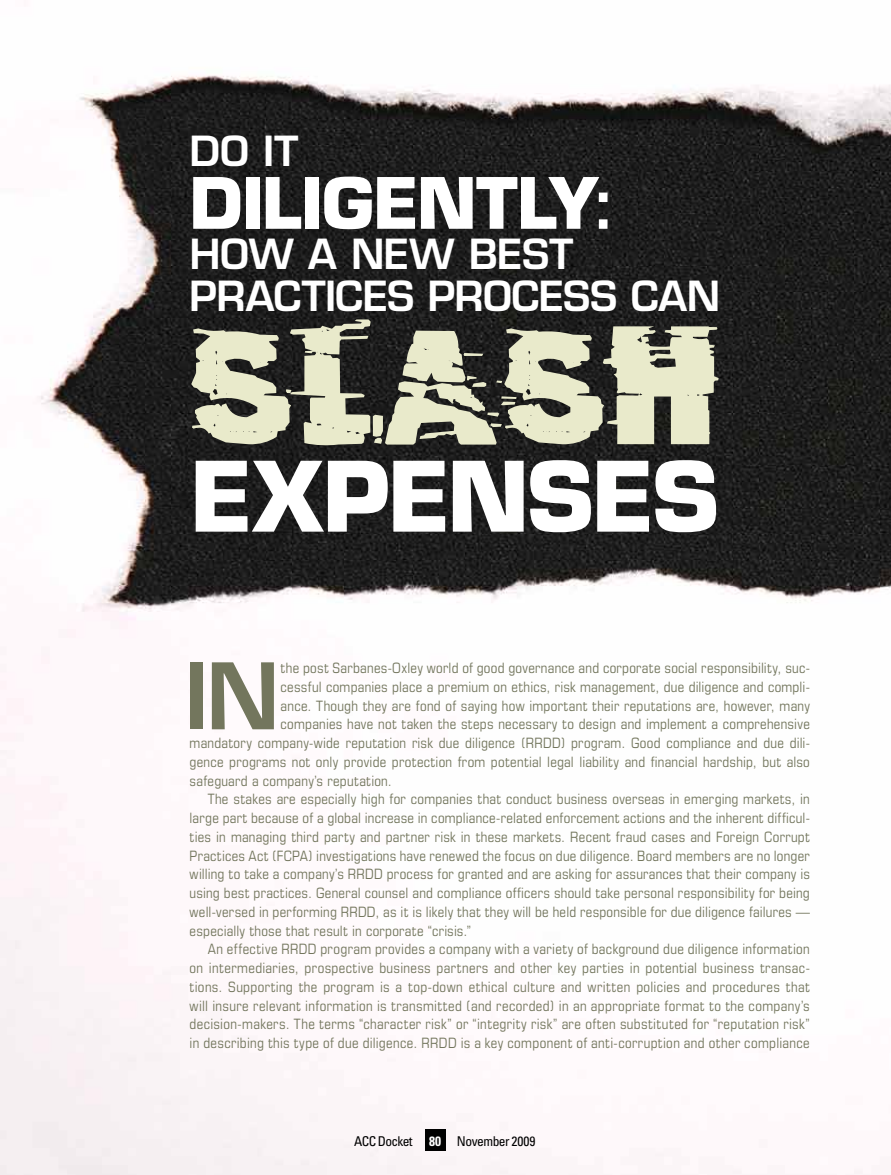
<style>
.page{position:relative;width:891px;height:1175px;background:#fff}
.page>*{position:absolute;margin:0;border:0;box-sizing:border-box;transform-origin:0 0}
.t1{font:700 94.5px "Eurostile";letter-spacing:-.03em;color:#fff}
.t2{font:600 89.25px "Eurostile";color:#73765d}
.t3{font:700 69px "Eurostile";letter-spacing:-.025em;color:#fff}
.t4{font:600 40.5px/42px "Eurostile";letter-spacing:-.015em;color:#fff}
.t5{font:condensed 14.25px "Eurostile";letter-spacing:.02em;color:#73765d}
.t6{font:condensed 13.5px "Univers";letter-spacing:-.04em;color:#000}
.s1{font-weight:600}
.s2{font-weight:700;color:#fff}
</style>
<div class="page">
<img style="left:0;top:75px;width:891px;height:1099px">
<svg style="left:191px;top:319px;width:528px;height:127px;background:#8d8d7c"></svg>
<div style="left:425px;top:1129px;width:21px;height:21px;background:#000"></div>
<h3 class="t4" style="left:190px;top:129px;width:110px">DO IT</h3>
<h3 class="t3" style="left:190px;top:161px;width:429px">DILIGENTLY<span class="s1">:</span></h3>
<h3 class="t4" style="left:190px;top:233px;width:527px">HOW A NEW BEST<br>PRACTICES PROCESS CAN</h3>
<h1 class="t1" style="left:190px;top:438px;width:531px">EXPENSES</h1>
<h2 class="t2" style="left:184px;top:640px;width:86px">IN</h2>
<p class="t5" style="left:281px;top:659px;width:531px">the post Sarbanes-Oxley world of good governance and corporate social responsibility, suc-</p>
<p class="t5" style="left:281px;top:678px;width:531px">cessful companies place a premium on ethics, risk management, due diligence and compli-</p>
<p class="t5" style="left:281px;top:697px;width:531px">ance. Though they are fond of saying how important their reputations are, however, many</p>
<p class="t5" style="left:281px;top:715px;width:531px">companies have not taken the steps necessary to design and implement a comprehensive</p>
<p class="t5" style="left:190px;top:734px;width:622px">mandatory company-wide reputation risk due diligence (RRDD) program. Good compliance and due dili-</p>
<p class="t5" style="left:190px;top:753px;width:622px">gence programs not only provide protection from potential legal liability and financial hardship, but also</p>
<p class="t5" style="left:190px;top:772px;width:204px">safeguard a company’s reputation.</p>
<p class="t5" style="left:208px;top:790px;width:604px">The stakes are especially high for companies that conduct business overseas in emerging markets, in</p>
<p class="t5" style="left:190px;top:809px;width:622px">large part because of a global increase in compliance-related enforcement actions and the inherent difficul-</p>
<p class="t5" style="left:190px;top:828px;width:622px">ties in managing third party and partner risk in these markets. Recent fraud cases and Foreign Corrupt</p>
<p class="t5" style="left:190px;top:847px;width:622px">Practices Act (FCPA) investigations have renewed the focus on due diligence. Board members are no longer</p>
<p class="t5" style="left:190px;top:865px;width:622px">willing to take a company’s RRDD process for granted and are asking for assurances that their company is</p>
<p class="t5" style="left:190px;top:884px;width:622px">using best practices. General counsel and compliance officers should take personal responsibility for being</p>
<p class="t5" style="left:190px;top:903px;width:622px">well-versed in performing RRDD, as it is likely that they will be held responsible for due diligence failures —</p>
<p class="t5" style="left:190px;top:922px;width:283px">especially those that result in corporate “crisis.”</p>
<p class="t5" style="left:208px;top:940px;width:604px">An effective RRDD program provides a company with a variety of background due diligence information</p>
<p class="t5" style="left:190px;top:959px;width:622px">on intermediaries, prospective business partners and other key parties in potential business transac-</p>
<p class="t5" style="left:190px;top:978px;width:622px">tions. Supporting the program is a top-down ethical culture and written policies and procedures that</p>
<p class="t5" style="left:190px;top:997px;width:622px">will insure relevant information is transmitted (and recorded) in an appropriate format to the company’s</p>
<p class="t5" style="left:190px;top:1015px;width:622px">decision-makers. The terms “character risk” or “integrity risk” are often substituted for “reputation risk”</p>
<p class="t5" style="left:190px;top:1034px;width:622px">in describing this type of due diligence. RRDD is a key component of anti-corruption and other compliance</p>
<p class="t6" style="left:354px;top:1132px;width:183px">ACC Docket <span class="s2">80</span> November 2009</p>
</div>
